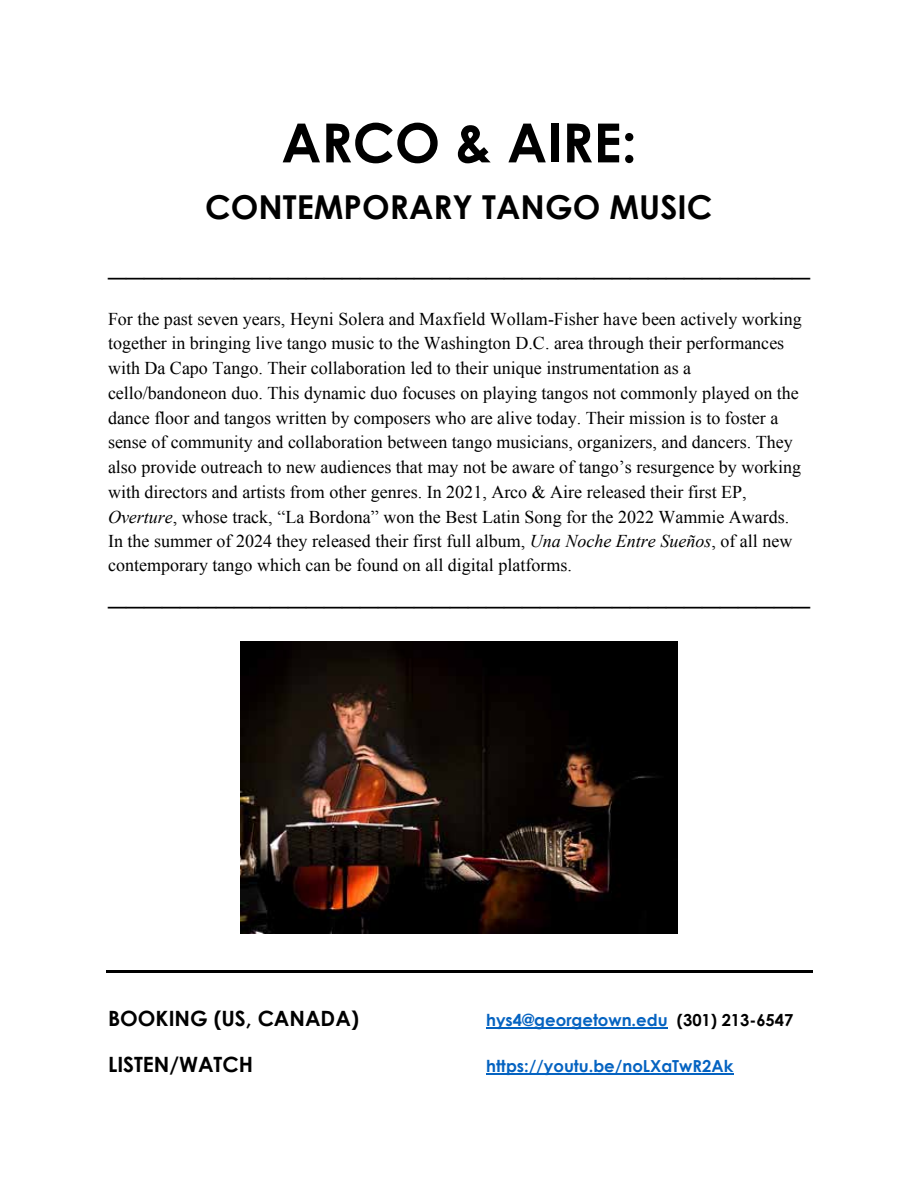
<style>
.page{position:relative;width:918px;height:1188px;background:#fff}
.page>*{position:absolute;margin:0;border:0;box-sizing:border-box;transform-origin:0 0}
.t1{font:700 54px "Century Gothic";color:#000}
.t2{font:700 36px "Century Gothic";color:#000}
.t3{font:700 33px "Century Gothic";color:#000}
.t4{font:700 21px "Century Gothic";color:#000}
.t5{font:18px/24.8px "Times New Roman";color:#000}
.t6{font:700 16.5px "Century Gothic";color:#0563c1}
.s1{font-style:italic}
.s2{color:#000}
</style>
<div class="page">
<hr style="left:106px;top:970px;width:706px;height:2px;background:#000">
<hr style="left:486px;top:1027px;width:182px;height:1px;background:#0563c1">
<hr style="left:486px;top:1073px;width:247px;height:1px;background:#0563c1">
<img style="left:240px;top:642px;width:438px;height:291px">
<h1 class="t1" style="left:281px;top:109px;width:357px">ARCO &amp; AIRE:</h1>
<h3 class="t3" style="left:205px;top:187px;width:509px">CONTEMPORARY TANGO MUSIC</h3>
<h2 class="t2" style="left:108px;top:239px;width:704px">_______________________________________</h2>
<p class="t5" style="left:108px;top:306px;width:695px">For the past seven years, Heyni Solera and Maxfield Wollam-Fisher have been actively working together in bringing live tango music to the Washington D.C. area through their performances with Da Capo Tango. Their collaboration led to their unique instrumentation as a cello/bandoneon duo. This dynamic duo focuses on playing tangos not commonly played on the dance floor and tangos written by composers who are alive today. Their mission is to foster a sense of community and collaboration between tango musicians, organizers, and dancers. They also provide outreach to new audiences that may not be aware of tango’s resurgence by working with directors and artists from other genres. In 2021, Arco &amp; Aire released their first EP, <span class="s1">Overture</span>, whose track, “La Bordona” won the Best Latin Song for the 2022 Wammie Awards.<br>In the summer of 2024 they released their first full album, <span class="s1">Una Noche Entre Sueños</span>, of all new contemporary tango which can be found on all digital platforms.</p>
<h2 class="t2" style="left:108px;top:568px;width:704px">_______________________________________</h2>
<p class="t4" style="left:108px;top:1005px;width:253px">BOOKING (US, CANADA)</p>
<p class="t6" style="left:486px;top:1009px;width:309px">hys4@georgetown.edu <span class="s2">(301) 213-6547</span></p>
<p class="t4" style="left:108px;top:1051px;width:146px">LISTEN/WATCH</p>
<p class="t6" style="left:486px;top:1055px;width:249px">https://youtu.be/noLXaTwR2Ak</p>
</div>
